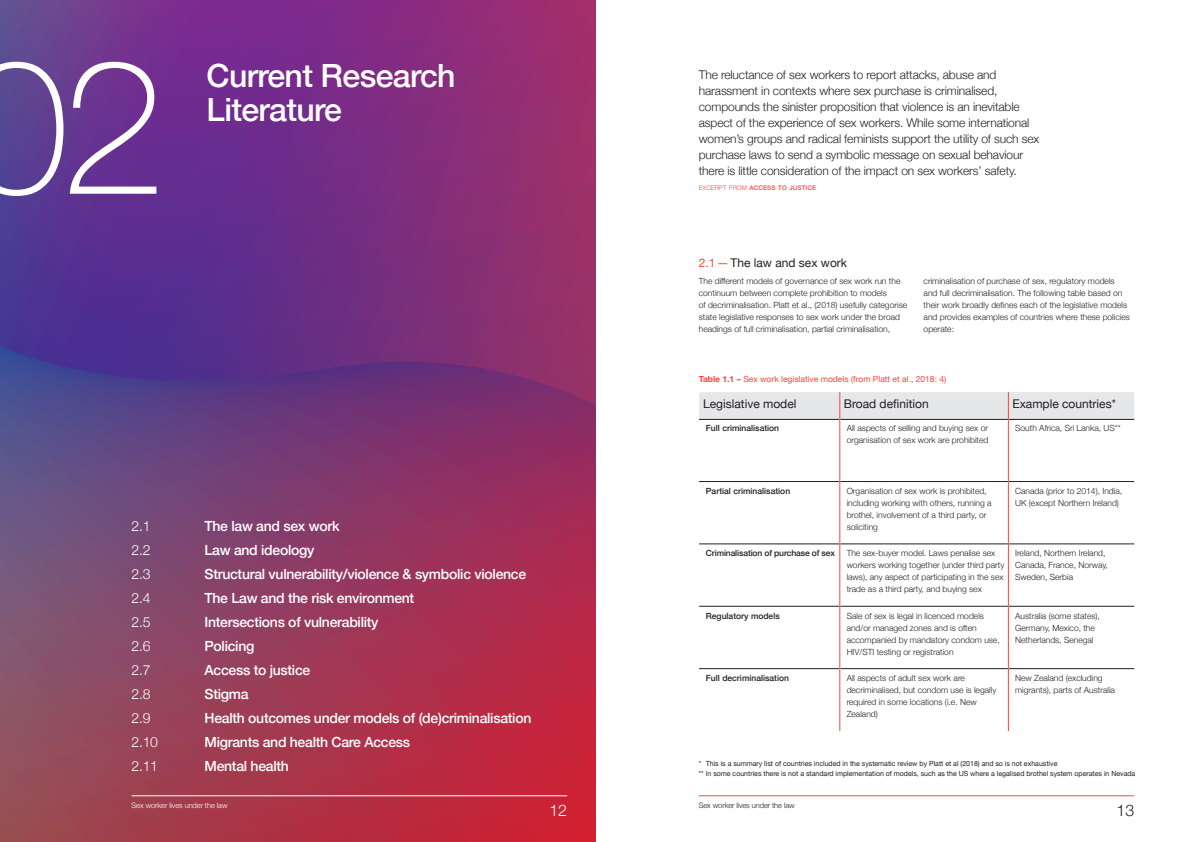
<style>
.page{position:relative;width:1191px;height:842px;background:#fff}
.page>*{position:absolute;margin:0;border:0;box-sizing:border-box;transform-origin:0 0}
.t1{font:100 188px "Helvetica Neue";color:#fff}
.t2{font:500 32px/34px "Helvetica Neue";letter-spacing:-.02em;color:#fff}
.t3{font:300 16px "Helvetica Neue";color:#231f20}
.t4{font:300 16px "Helvetica Neue";color:#fff}
.t5{font:500 14px/24px "Helvetica Neue";letter-spacing:-.02em;color:#fff}
.t6{font:300 14px/24px "Helvetica Neue";color:#fff}
.t7{font:300 12px/16px "Helvetica Neue";letter-spacing:-.01em;color:#231f20}
.t8{font:12px "Helvetica Neue";color:#231f20}
.t9{font:300 8.5px/12px "Helvetica Neue";color:#231f20}
.t10{font:500 8.5px "Helvetica Neue";color:#231f20}
.t11{font:8.5px "Helvetica Neue";color:#ff4338}
.t12{font:300 7.5px "Helvetica Neue";letter-spacing:-.01em;color:#fff}
.t13{font:300 7.5px "Helvetica Neue";letter-spacing:-.01em;color:#231f20}
.t14{font:7.1px/10px "Helvetica Neue";color:#231f20}
.t15{font:500 6.3px "Helvetica Neue";letter-spacing:.015em;color:#ff4338}
.s1{font-weight:300}
.s2{color:#ff4338}
.s3{font-weight:700}
</style>
<div class="page">
<svg style="left:0;top:0;width:595px;height:842px;background:#833670"></svg>
<hr style="left:699px;top:419px;width:140px;height:1px;background:#231f20">
<hr style="left:840px;top:419px;width:168px;height:1px;background:#231f20">
<hr style="left:1008px;top:419px;width:126px;height:1px;background:#231f20">
<hr style="left:699px;top:668px;width:140px;height:1px;background:#231f20">
<hr style="left:840px;top:668px;width:168px;height:1px;background:#231f20">
<hr style="left:1008px;top:668px;width:126px;height:1px;background:#231f20">
<hr style="left:699px;top:481px;width:140px;height:1px;background:#231f20">
<hr style="left:840px;top:481px;width:168px;height:1px;background:#231f20">
<hr style="left:1008px;top:481px;width:126px;height:1px;background:#231f20">
<hr style="left:699px;top:544px;width:140px;height:1px;background:#231f20">
<hr style="left:840px;top:544px;width:168px;height:1px;background:#231f20">
<hr style="left:1008px;top:544px;width:126px;height:1px;background:#231f20">
<hr style="left:699px;top:606px;width:140px;height:1px;background:#231f20">
<hr style="left:840px;top:606px;width:168px;height:1px;background:#231f20">
<hr style="left:1008px;top:606px;width:126px;height:1px;background:#231f20">
<hr style="left:839px;top:419px;width:1px;height:62px;background:#ff4338">
<hr style="left:839px;top:481px;width:1px;height:63px;background:#ff4338">
<hr style="left:839px;top:544px;width:1px;height:62px;background:#ff4338">
<hr style="left:839px;top:606px;width:1px;height:63px;background:#ff4338">
<hr style="left:839px;top:669px;width:1px;height:62px;background:#ff4338">
<hr style="left:1008px;top:419px;width:1px;height:62px;background:#ff4338">
<hr style="left:1008px;top:481px;width:1px;height:63px;background:#ff4338">
<hr style="left:1008px;top:544px;width:1px;height:62px;background:#ff4338">
<hr style="left:1008px;top:606px;width:1px;height:63px;background:#ff4338">
<hr style="left:1008px;top:669px;width:1px;height:62px;background:#ff4338">
<div style="left:699px;top:392px;width:435px;height:27px;background:#e6e7e9"></div>
<hr style="left:699px;top:795px;width:435px;height:1px;background:#ff4338">
<hr style="left:132px;top:795px;width:435px;height:1px;background:#fff">
<h1 class="t1" style="left:-36px;top:-16px;width:203px">02</h1>
<h2 class="t2" style="left:207px;top:56px;width:250px">Current Research<br>Literature</h2>
<p class="t7" style="left:699px;top:66px;width:342px">The reluctance of sex workers to report attacks, abuse and harassment in contexts where sex purchase is criminalised, compounds the sinister proposition that violence is an inevitable aspect of the experience of sex workers. While some international women’s groups and radical feminists support the utility of such sex purchase laws to send a symbolic message on sexual behaviour there is little consideration of the impact on sex workers’ safety.</p>
<p class="t15" style="left:699px;top:183px;width:119px"><span class="s1">EXCERPT FROM</span> ACCESS TO JUSTICE</p>
<h3 class="t8" style="left:699px;top:254px;width:150px"><span class="s2">2.1—</span>The law and sex work</h3>
<p class="t9" style="left:699px;top:275px;width:210px">The different models of governance of sex work run the continuum between complete prohibition to models<br>of decriminalisation. Platt et al., (2018) usefully categorise state legislative responses to sex work under the broad headings of full criminalisation, partial criminalisation,</p>
<p class="t9" style="left:923px;top:275px;width:208px">criminalisation of purchase of sex, regulatory models and full decriminalisation. The following table based on their work broadly defines each of the legislative models and provides examples of countries where these policies operate:</p>
<p class="t11" style="left:699px;top:373px;width:249px"><span class="s3">Table 1.1 –</span> Sex work legislative models (from Platt et al., 2018: 4)</p>
<h3 class="t8" style="left:703px;top:395px;width:95px">Legislative model</h3>
<h3 class="t8" style="left:844px;top:395px;width:86px">Broad definition</h3>
<h3 class="t8" style="left:1012px;top:395px;width:105px">Example countries*</h3>
<p class="t10" style="left:706px;top:422px;width:75px">Full criminalisation</p>
<p class="t9" style="left:846px;top:422px;width:143px">All aspects of selling and buying sex or organisation of sex work are prohibited</p>
<p class="t9" style="left:1015px;top:422px;width:107px">South Africa, Sri Lanka, US**</p>
<p class="t10" style="left:706px;top:484px;width:86px">Partial criminalisation</p>
<p class="t9" style="left:846px;top:484px;width:147px">Organisation of sex work is prohibited, including working with others, running a brothel, involvement of a third party, or soliciting</p>
<p class="t9" style="left:1015px;top:484px;width:108px">Canada (prior to 2014), India,<br>UK (except Northern Ireland)</p>
<p class="t10" style="left:706px;top:546px;width:131px">Criminalisation of purchase of sex</p>
<p class="t9" style="left:846px;top:546px;width:159px">The sex-buyer model. Laws penalise sex workers working together (under third party laws), any aspect of participating in the sex trade as a third party, and buying sex</p>
<p class="t9" style="left:1015px;top:546px;width:94px">Ireland, Northern Ireland,<br>Canada, France, Norway,<br>Sweden, Serbia</p>
<p class="t10" style="left:706px;top:609px;width:75px">Regulatory models</p>
<p class="t9" style="left:846px;top:609px;width:155px">Sale of sex is legal in licenced models and/or managed zones and is often accompanied by mandatory condom use, HIV/STI testing or registration</p>
<p class="t9" style="left:1015px;top:609px;width:86px">Australia (some states),<br>Germany, Mexico, the<br>Netherlands, Senegal</p>
<p class="t10" style="left:706px;top:671px;width:85px">Full decriminalisation</p>
<p class="t9" style="left:846px;top:671px;width:151px">All aspects of adult sex work are decriminalised, but condom use is legally required in some locations (i.e. New<br>Zealand)</p>
<p class="t9" style="left:1015px;top:671px;width:101px">New Zealand (excluding migrants), parts of Australia</p>
<p class="t5" style="left:204px;top:513px;width:328px">The law and sex work<br>Law and ideology<br>Structural vulnerability/violence &amp; symbolic violence<br>The Law and the risk environment<br>Intersections of vulnerability<br>Policing<br>Access to justice<br>Stigma<br>Health outcomes under models of (de)criminalisation<br>Migrants and health Care Access<br>Mental health</p>
<h3 class="t6" style="left:132px;top:513px;width:28px">2.1<br>2.2<br>2.3<br>2.4<br>2.5<br>2.6<br>2.7<br>2.8<br>2.9<br>2.10<br>2.11</h3>
<p class="t14" style="left:699px;top:759px;width:438px">* This is a summary list of countries included in the systematic review by Platt et al (2018) and so is not exhaustive<br>** In some countries there is not a standard implementation of models, such as the US where a legalised brothel system operates in Nevada</p>
<h3 class="t3" style="left:1116px;top:797px;width:19px">13</h3>
<p class="t12" style="left:132px;top:799px;width:97px">Sex worker lives under the law</p>
<p class="t13" style="left:699px;top:799px;width:97px">Sex worker lives under the law</p>
<h3 class="t4" style="left:549px;top:797px;width:19px">12</h3>
</div>
